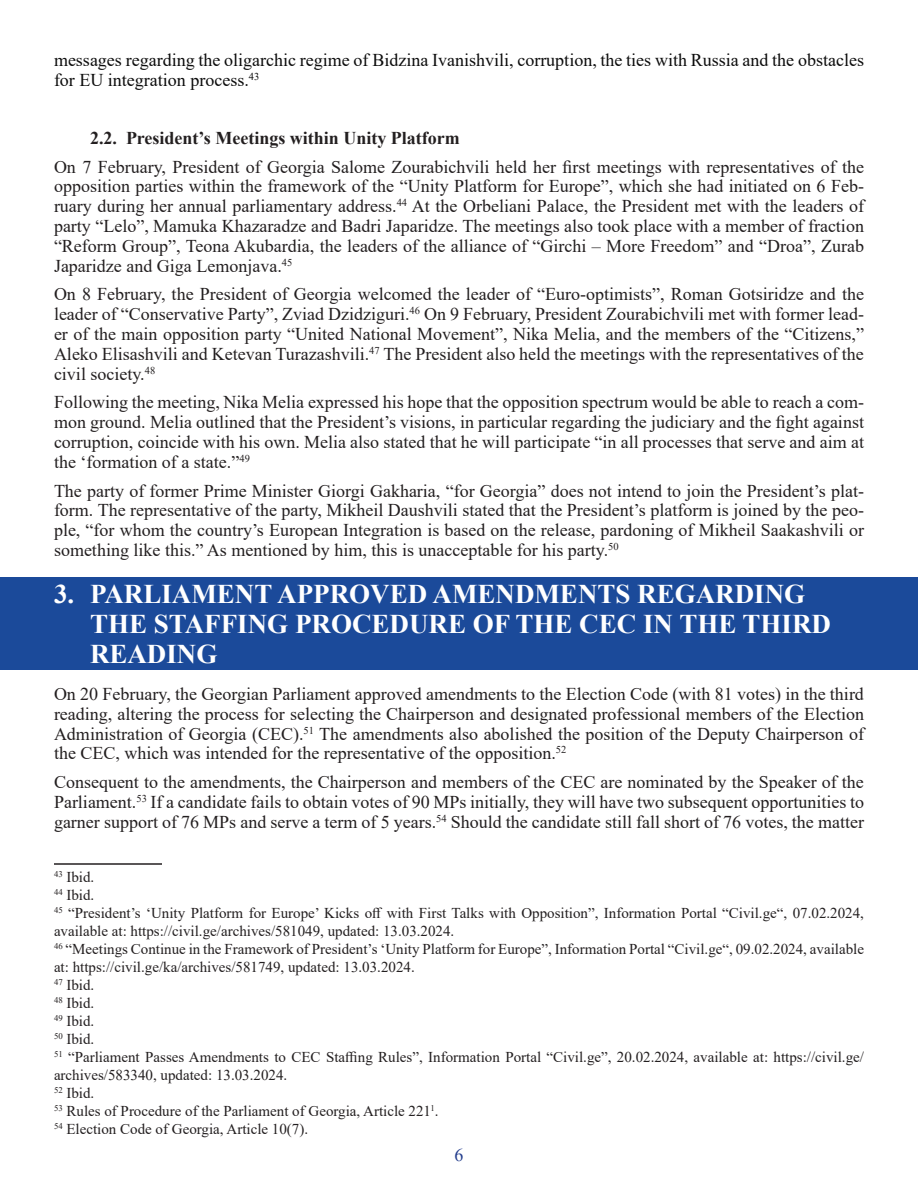
<style>
.page{position:relative;width:918px;height:1188px;background:#fff}
.page>*{position:absolute;margin:0;border:0;box-sizing:border-box;transform-origin:0 0}
.List_Paragraph{font:700 27px/29.7px "Times New Roman";color:#fff}
.t1{font:18px/19.8px "Times New Roman";color:#231f20;text-align:justify}
.t2{font:18px/19.8px "Times New Roman";color:#0d0d0d}
.t3{font:700 18px "Times New Roman";color:#231f20}
.t4{font:18px "Times New Roman";color:#253f8e}
.t5{font:15px/18px "Times New Roman";color:#231f20}
</style>
<div class="page">
<hr style="left:54px;top:863px;width:108px;height:2px;background:#231f20">
<div style="left:0;top:578px;width:918px;height:92px;background:#1b4a9a"></div>
<p class="t2" style="left:54px;top:50px;width:812px">messages regarding the oligarchic regime of Bidzina Ivanishvili, corruption, the ties with Russia and the obstacles for EU integration process.<sup>43</sup></p>
<p class="t3" style="left:90px;top:125px;width:371px">2.2. President’s Meetings within Unity Platform</p>
<p class="t1" style="left:54px;top:156px;width:812px">On 7 February, President of Georgia Salome Zourabichvili held her first meetings with representatives of the opposition parties within the framework of the “Unity Platform for Europe”, which she had initiated on 6 Feb&shy;ruary during her annual parliamentary address.<sup>44</sup> At the Orbeliani Palace, the President met with the leaders of party “Lelo”, Mamuka Khazaradze and Badri Japaridze. The meetings also took place with a member of fraction “Reform Group”, Teona Akubardia, the leaders of the alliance of “Girchi – More Freedom” and “Droa”, Zurab Japaridze and Giga Lemonjava.<sup>45</sup></p>
<p class="t1" style="left:54px;top:284px;width:812px">On 8 February, the President of Georgia welcomed the leader of “Euro-optimists”, Roman Gotsiridze and the leader of “Conservative Party”, Zviad Dzidziguri.<sup>46</sup> On 9 February, President Zourabichvili met with former lead&shy;er of the main opposition party “United National Movement”, Nika Melia, and the members of the “Citizens,” Aleko Elisashvili and Ketevan Turazashvili.<sup>47</sup> The President also held the meetings with the representatives of the civil society.<sup>48</sup></p>
<p class="t1" style="left:54px;top:392px;width:812px">Following the meeting, Nika Melia expressed his hope that the opposition spectrum would be able to reach a com&shy;mon ground. Melia outlined that the President’s visions, in particular regarding the judiciary and the fight against corruption, coincide with his own. Melia also stated that he will participate “in all processes that serve and aim at the ‘formation of a state.”<sup>49</sup></p>
<p class="t1" style="left:54px;top:480px;width:812px">The party of former Prime Minister Giorgi Gakharia, “for Georgia” does not intend to join the President’s plat&shy;form. The representative of the party, Mikheil Daushvili stated that the President’s platform is joined by the peo&shy;ple, “for whom the country’s European Integration is based on the release, pardoning of Mikheil Saakashvili or something like this.” As mentioned by him, this is unacceptable for his party.<sup>50</sup></p>
<p class="List_Paragraph" style="left:90px;top:579px;width:743px;text-indent:-36px">3. PARLIAMENT APPROVED AMENDMENTS REGARDING<br>THE STAFFING PROCEDURE OF THE CEC IN THE THIRD<br>READING</p>
<p class="t1" style="left:54px;top:684px;width:812px">On 20 February, the Georgian Parliament approved amendments to the Election Code (with 81 votes) in the third reading, altering the process for selecting the Chairperson and designated professional members of the Election Administration of Georgia (CEC).<sup>51</sup> The amendments also abolished the position of the Deputy Chairperson of the CEC, which was intended for the representative of the opposition.<sup>52</sup></p>
<p class="t1" style="left:54px;top:772px;width:812px">Consequent to the amendments, the Chairperson and members of the CEC are nominated by the Speaker of the Parliament.<sup>53</sup> If a candidate fails to obtain votes of 90 MPs initially, they will have two subsequent opportunities to garner support of 76 MPs and serve a term of 5 years.<sup>54</sup> Should the candidate still fall short of 76 votes, the matter</p>
<p class="t5" style="left:54px;top:868px;width:42px"><sup>43</sup> Ibid.</p>
<p class="t5" style="left:54px;top:886px;width:42px"><sup>44</sup> Ibid.</p>
<p class="t5" style="left:54px;top:904px;width:811px"><sup>45</sup> “President’s ‘Unity Platform for Europe’ Kicks off with First Talks with Opposition”, Information Portal “Civil.ge“, 07.02.2024, available at: https://civil.ge/archives/581049, updated: 13.03.2024.</p>
<p class="t5" style="left:54px;top:940px;width:812px"><sup>46</sup> “Meetings Continue in the Framework of President’s ‘Unity Platform for Europe”, Information Portal “Civil.ge“, 09.02.2024, available at: https://civil.ge/ka/archives/581749, updated: 13.03.2024.</p>
<p class="t5" style="left:54px;top:976px;width:42px"><sup>47</sup> Ibid.</p>
<p class="t5" style="left:54px;top:994px;width:42px"><sup>48</sup> Ibid.</p>
<p class="t5" style="left:54px;top:1012px;width:42px"><sup>49</sup> Ibid.</p>
<p class="t5" style="left:54px;top:1030px;width:42px"><sup>50</sup> Ibid.</p>
<p class="t5" style="left:54px;top:1048px;width:812px"><sup>51</sup> “Parliament Passes Amendments to CEC Staffing Rules”, Information Portal “Civil.ge”, 20.02.2024, available at: https://civil.ge/ archives/583340, updated: 13.03.2024.</p>
<p class="t5" style="left:54px;top:1084px;width:42px"><sup>52</sup> Ibid.</p>
<p class="t5" style="left:54px;top:1102px;width:386px"><sup>53</sup> Rules of Procedure of the Parliament of Georgia, Article 221<sup>1</sup>.</p>
<p class="t5" style="left:54px;top:1120px;width:256px"><sup>54</sup> Election Code of Georgia, Article 10(7).</p>
<p class="t4" style="left:454px;top:1143px;width:10px">6</p>
</div>
